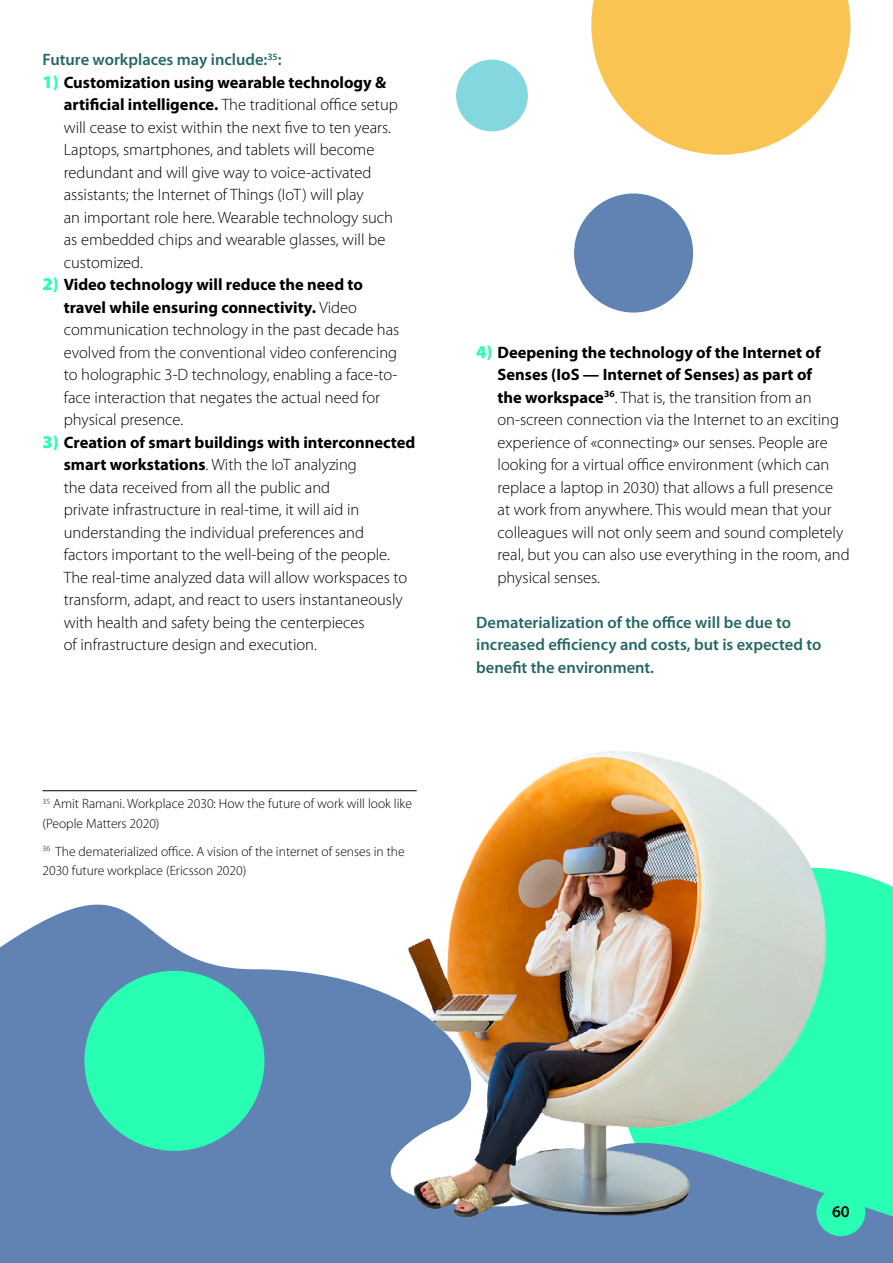
<style>
.page{position:relative;width:893px;height:1263px;background:#fff}
.page>*{position:absolute;margin:0;border:0;box-sizing:border-box;transform-origin:0 0}
.t1{font:300 16.5px/22.5px "Myriad Pro";color:#000}
.t2{font:600 16.5px/22.5px "Myriad Pro";color:#276766}
.t3{font:600 16.5px "Myriad Pro";color:#000}
.t4{font:300 13.5px/19.5px "Myriad Pro";color:#000}
.s1{font-weight:900;font-size:18px;color:#29ffb2}
.s2{font-weight:700}
</style>
<div class="page">
<div style="left:574px;top:193px;width:119px;height:120px;background:#6083b3;border-radius:50%"></div>
<svg style="left:0;top:871px;width:893px;height:392px;fill:#6083b3"></svg>
<div style="left:84px;top:971px;width:180px;height:180px;background:#29ffb2;border-radius:50%"></div>
<svg style="left:591px;top:0;width:259px;height:155px"></svg>
<div style="left:456px;top:60px;width:72px;height:71px;background:#85d7df;border-radius:50%"></div>
<hr style="left:43px;top:790px;width:374px;height:1px;background:#000">
<img style="left:391px;top:751px;width:453px;height:483px">
<div style="left:816px;top:1187px;width:49px;height:49px;background:#29ffb2;border-radius:50%"></div>
<p class="t2" style="left:43px;top:48px;width:241px">Future workplaces may include:<sup>35</sup>:</p>
<p class="t1" style="left:64px;top:71px;width:336px;text-indent:-21px"><span class="s1">1)</span> <span class="s2">Customization using wearable technology &amp; artificial intelligence.</span> The traditional office setup will cease to exist within the next five to ten years.<br>Laptops, smartphones, and tablets will become redundant and will give way to voice-activated assistants; the Internet of Things (IoT) will play<br>an important role here. Wearable technology such as embedded chips and wearable glasses, will be customized.</p>
<p class="t1" style="left:64px;top:274px;width:337px;text-indent:-21px"><span class="s1">2)</span> <span class="s2">Video technology will reduce the need to travel while ensuring connectivity.</span> Video communication technology in the past decade has evolved from the conventional video conferencing to holographic 3‑D technology, enabling a face-to&shy;face interaction that negates the actual need for physical presence.</p>
<p class="t1" style="left:64px;top:431px;width:353px;text-indent:-21px"><span class="s1">3)</span> <span class="s2">Creation of smart buildings with interconnected smart workstations</span>. With the IoT analyzing<br>the data received from all the public and<br>private infrastructure in real-time, it will aid in understanding the individual preferences and<br>factors important to the well-being of the people.<br>The real-time analyzed data will allow workspaces to transform, adapt, and react to users instantaneously with health and safety being the centerpieces<br>of infrastructure design and execution.</p>
<p class="t4" style="left:43px;top:794px;width:371px"><sup>35</sup> Amit Ramani. Workplace 2030: How the future of work will look like (People Matters 2020)</p>
<p class="t4" style="left:43px;top:841px;width:364px"><sup>36</sup> The dematerialized office. A vision of the internet of senses in the<br>2030 future workplace (Ericsson 2020)</p>
<p class="t1" style="left:497px;top:341px;width:354px;text-indent:-21px"><span class="s1">4)</span> <span class="s2">Deepening the technology of the Internet of Senses (IoS — Internet of Senses) as part of<br>the workspace</span><sup>36</sup>. That is, the transition from an on-screen connection via the Internet to an exciting experience of «connecting» our senses. People are looking for a virtual office environment (which can replace a laptop in 2030) that allows a full presence at work from anywhere. This would mean that your colleagues will not only seem and sound completely real, but you can also use everything in the room, and physical senses.</p>
<p class="t2" style="left:476px;top:611px;width:347px">Dematerialization of the office will be due to increased efficiency and costs, but is expected to benefit the environment.</p>
<p class="t3" style="left:832px;top:1202px;width:19px">60</p>
</div>
